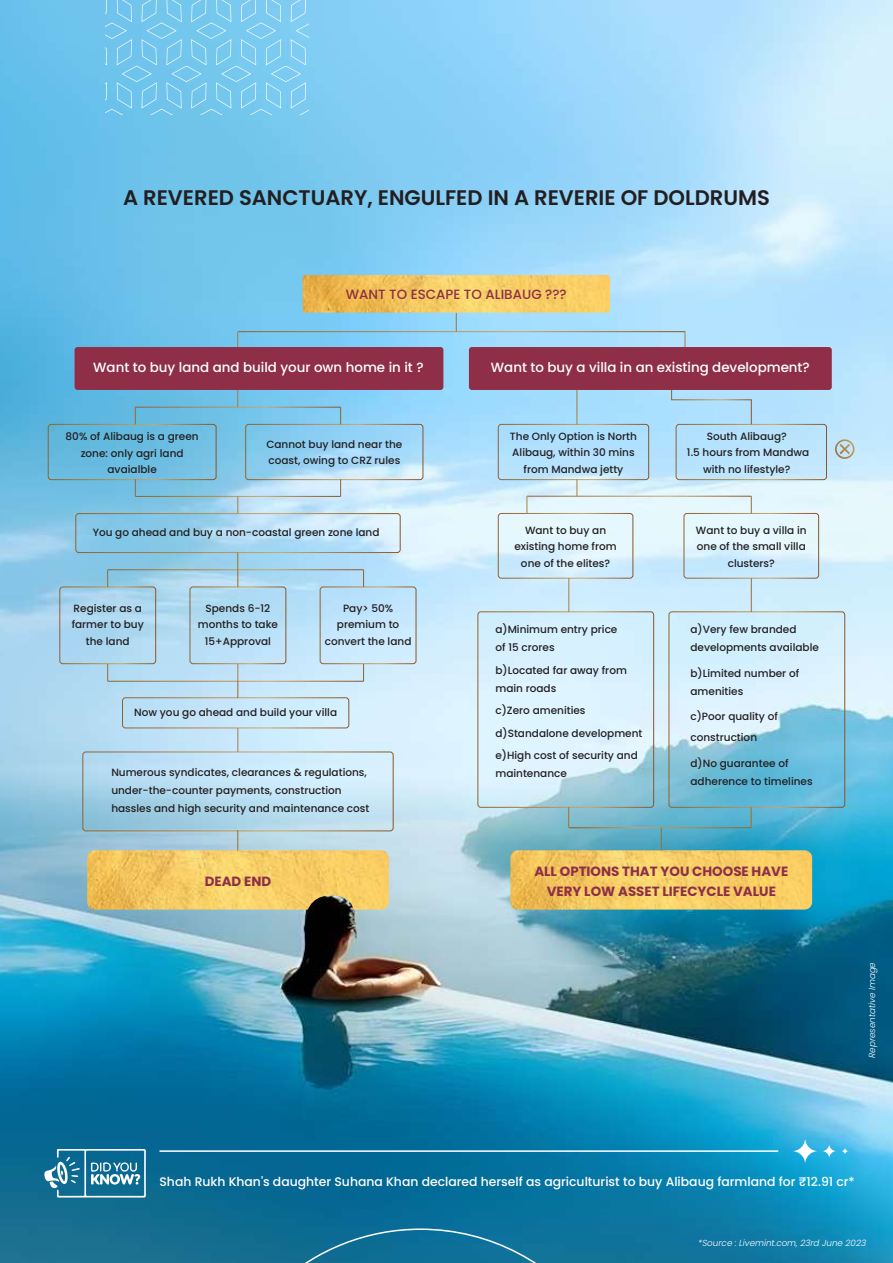
<style>
.page{position:relative;width:893px;height:1263px;background:#fff}
.page>*{position:absolute;margin:0;border:0;box-sizing:border-box;transform-origin:0 0}
.t1{font:600 21.15px "Poppins";color:#231f20}
.t2{font:500 13.35px "Poppins";color:#fff}
.t3{font:700 13.35px/19.5px "Poppins";color:#8f2f47;text-align:center}
.t4{font:500 13.35px "Poppins";color:#8f2f47}
.t5{font:500 12.45px "Poppins";color:#fff}
.t6{font:500 10.5px/16.5px "Poppins";color:#231f20}
.t7{font:italic 300 8.7px "Poppins";color:#fff}
</style>
<div class="page">
<img style="left:0;top:0;width:893px;height:1263px">
<svg style="left:210px;top:1228px;width:382px;height:35px;background:#157298"></svg>
<div style="left:75px;top:347px;width:368px;height:43px;background:#8f2f47;border-radius:3px"></div>
<div style="left:469px;top:347px;width:363px;height:43px;background:#8f2f47;border-radius:3px"></div>
<div style="left:75px;top:513px;width:326px;height:40px;border:1px solid #fff;border-radius:3px"></div>
<div style="left:122px;top:697px;width:227px;height:31px;border:1px solid #fff;border-radius:3px"></div>
<div style="left:82px;top:751px;width:312px;height:80px;border:1px solid #fff;border-radius:3px"></div>
<div style="left:59px;top:586px;width:97px;height:78px;border:1px solid #fff;border-radius:3px"></div>
<div style="left:190px;top:586px;width:96px;height:78px;border:1px solid #fff;border-radius:3px"></div>
<div style="left:320px;top:586px;width:96px;height:78px;border:1px solid #fff;border-radius:3px"></div>
<div style="left:477px;top:611px;width:177px;height:197px;border:1px solid #fff;border-radius:3px"></div>
<div style="left:668px;top:611px;width:177px;height:197px;border:1px solid #fff;border-radius:3px"></div>
<div style="left:498px;top:513px;width:135px;height:66px;border:1px solid #fff;border-radius:3px"></div>
<div style="left:683px;top:513px;width:136px;height:66px;border:1px solid #fff;border-radius:3px"></div>
<div style="left:48px;top:424px;width:169px;height:56px;border:1px solid #fff;border-radius:3px"></div>
<div style="left:245px;top:424px;width:178px;height:56px;border:1px solid #fff;border-radius:3px"></div>
<div style="left:498px;top:424px;width:151px;height:56px;border:1px solid #fff;border-radius:3px"></div>
<div style="left:676px;top:424px;width:151px;height:56px;border:1px solid #fff;border-radius:3px"></div>
<hr style="left:238px;top:331px;width:447px;height:1px;background:#fff">
<svg style="left:238px;top:332px;width:1px;height:15px"></svg>
<svg style="left:456px;top:313px;width:1px;height:19px"></svg>
<svg style="left:685px;top:332px;width:1px;height:15px"></svg>
<hr style="left:135px;top:407px;width:206px;height:1px;background:#fff">
<svg style="left:135px;top:407px;width:1px;height:17px"></svg>
<svg style="left:238px;top:390px;width:1px;height:17px"></svg>
<svg style="left:340px;top:407px;width:1px;height:17px"></svg>
<hr style="left:527px;top:496px;width:224px;height:1px;background:#fff">
<svg style="left:527px;top:496px;width:1px;height:17px"></svg>
<svg style="left:577px;top:479px;width:1px;height:17px"></svg>
<svg style="left:751px;top:496px;width:1px;height:17px"></svg>
<hr style="left:569px;top:827px;width:182px;height:1px;background:#fff">
<hr style="left:135px;top:496px;width:206px;height:1px;background:#fff">
<svg style="left:135px;top:479px;width:1px;height:17px"></svg>
<svg style="left:238px;top:496px;width:1px;height:18px"></svg>
<svg style="left:340px;top:479px;width:1px;height:17px"></svg>
<hr style="left:108px;top:569px;width:256px;height:1px;background:#fff">
<hr style="left:108px;top:681px;width:256px;height:1px;background:#fff">
<svg style="left:237px;top:552px;width:2px;height:35px"></svg>
<svg style="left:238px;top:728px;width:1px;height:24px"></svg>
<hr style="left:237px;top:830px;width:2px;height:24px;background:#fff">
<svg style="left:237px;top:664px;width:2px;height:34px"></svg>
<svg style="left:363px;top:570px;width:1px;height:17px"></svg>
<svg style="left:363px;top:664px;width:1px;height:17px"></svg>
<svg style="left:107px;top:570px;width:1px;height:17px"></svg>
<svg style="left:107px;top:664px;width:1px;height:17px"></svg>
<hr style="left:577px;top:390px;width:1px;height:34px;background:#fff">
<hr style="left:568px;top:578px;width:1px;height:34px;background:#fff">
<svg style="left:661px;top:827px;width:1px;height:23px"></svg>
<hr style="left:568px;top:807px;width:2px;height:21px;background:#fff">
<hr style="left:751px;top:578px;width:1px;height:34px;background:#fff">
<svg style="left:751px;top:807px;width:1px;height:21px"></svg>
<svg style="left:671px;top:390px;width:81px;height:35px;background:#aed9f2"></svg>
<img style="left:303px;top:275px;width:307px;height:38px">
<img style="left:510px;top:850px;width:302px;height:59px">
<img style="left:87px;top:850px;width:302px;height:59px">
<img style="left:305px;top:895px;width:53px;height:34px">
<svg style="left:105px;top:0;width:203px;height:115px;background:#7dcaee"></svg>
<svg style="left:44px;top:1149px;width:102px;height:48px;background:#448cab"></svg>
<svg style="left:792px;top:1138px;width:26px;height:26px"></svg>
<svg style="left:822px;top:1144px;width:14px;height:14px"></svg>
<svg style="left:841px;top:1147px;width:8px;height:8px"></svg>
<hr style="left:159px;top:1150px;width:619px;height:2px;background:#fff">
<svg style="left:835px;top:439px;width:19px;height:20px"></svg>
<h1 class="t1" style="left:123px;top:185px;width:648px">A REVERED SANCTUARY, ENGULFED IN A REVERIE OF DOLDRUMS</h1>
<p class="t4" style="left:346px;top:287px;width:222px">WANT TO ESCAPE TO ALIBAUG ???</p>
<p class="t2" style="left:93px;top:360px;width:332px">Want to buy land and build your own home in it ?</p>
<p class="t2" style="left:491px;top:360px;width:320px">Want to buy a villa in an existing development?</p>
<p class="t6" style="left:66px;top:428px;width:135px;text-align:center">80% of Alibaug is a green zone: only agri land avaialble</p>
<p class="t6" style="left:266px;top:436px;width:137px">Cannot buy land near the coast, owing to CRZ rules</p>
<p class="t6" style="left:93px;top:524px;width:288px">You go ahead and buy a non-coastal green zone land</p>
<p class="t6" style="left:72px;top:600px;width:74px;text-align:center">Register as a farmer to buy the land</p>
<p class="t6" style="left:325px;top:600px;width:88px;text-align:center">Pay&gt; 50% premium to convert the land</p>
<p class="t6" style="left:198px;top:600px;width:82px;text-align:center">Spends 6-12 months to take<br>15+Approval</p>
<p class="t6" style="left:134px;top:704px;width:204px">Now you go ahead and build your villa</p>
<p class="t6" style="left:111px;top:763px;width:260px;line-height:18px">Numerous syndicates, clearances &amp; regulations, under-the-counter payments, construction hassles and high security and maintenance cost</p>
<p class="t3" style="left:205px;top:872px;width:68px">DEAD END</p>
<p class="t6" style="left:510px;top:428px;width:129px;text-align:center">The Only Option is North<br>Alibaug, within 30 mins from Mandwa jetty</p>
<p class="t6" style="left:514px;top:522px;width:104px;text-align:center">Want to buy an existing home from one of the elites?</p>
<p class="t6" style="left:495px;top:620px;width:124px;line-height:18px">a)Minimum entry price of 15 crores</p>
<p class="t6" style="left:495px;top:661px;width:133px;line-height:18px">b)Located far away from main roads</p>
<p class="t6" style="left:495px;top:699px;width:149px;line-height:22.5px">c)Zero amenities d)Standalone development e)High cost of security and</p>
<p class="t6" style="left:495px;top:765px;width:73px">maintenance</p>
<p class="t6" style="left:687px;top:428px;width:124px;text-align:center">South Alibaug?<br>1.5 hours from Mandwa with no lifestyle?</p>
<p class="t6" style="left:696px;top:522px;width:112px;text-align:center">Want to buy a villa in one of the small villa clusters?</p>
<p class="t6" style="left:690px;top:620px;width:130px;line-height:18px">a)Very few branded developments available</p>
<p class="t6" style="left:690px;top:664px;width:110px;line-height:18px">b)Limited number of amenities</p>
<p class="t6" style="left:690px;top:706px;width:89px;line-height:21px">c)Poor quality of construction</p>
<p class="t6" style="left:690px;top:754px;width:124px;line-height:18px">d)No guarantee of adherence to timelines</p>
<p class="t3" style="left:534px;top:862px;width:255px">ALL OPTIONS THAT YOU CHOOSE HAVE<br>VERY LOW ASSET LIFECYCLE VALUE</p>
<p class="t7" style="left:867px;top:1058px;width:97px;rotate:-90deg">Representative Image</p>
<p class="t5" style="left:159px;top:1174px;width:697px">Shah Rukh Khan's daughter Suhana Khan declared herself as agriculturist to buy Alibaug farmland for ₹12.91 cr*</p>
<p class="t7" style="left:698px;top:1237px;width:169px">*Source : Livemint.com, 23rd June 2023</p>
</div>
